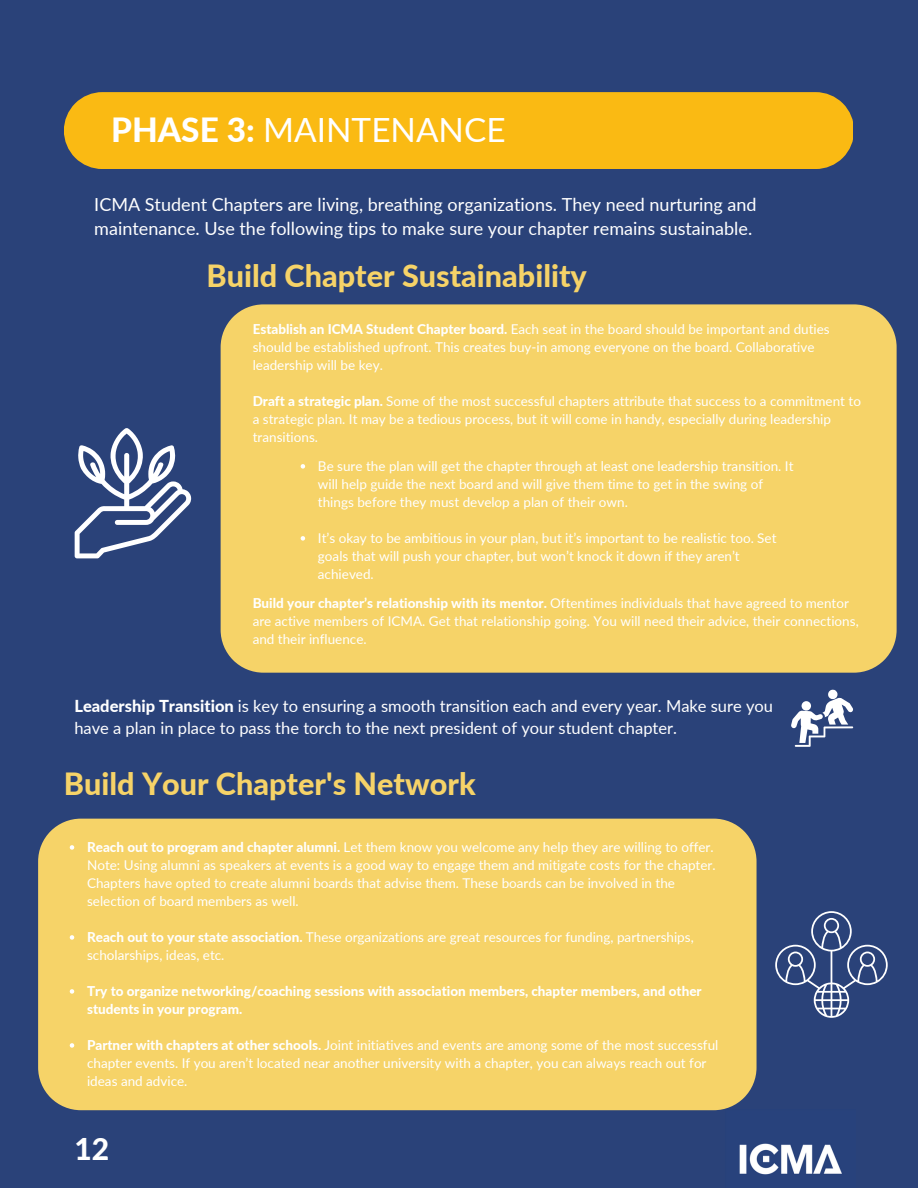
<style>
.page{position:relative;width:918px;height:1188px;background:#2a4279}
.page>*{position:absolute;margin:0;border:0;box-sizing:border-box;transform-origin:0 0}
.t1{font:33.3px "Lato";color:#fff}
.t2{font:800 30.6px "Lato";color:#f6d368}
.t3{font:800 30px "Lato";color:#fff}
.t4{font:18px/24.8px "Lato";color:#fff}
.t5{font:16.5px/22.5px "Lato";color:#fff}
.t6{font:13.5px/18px "Lato";color:#fff}
.t7{font:800 13.5px/18px "Lato";color:#fff}
.s1{font-weight:800}
</style>
<div class="page">
<div style="left:64px;top:92px;width:789px;height:76px;background:#faba13"></div>
<img style="left:739px;top:1143px;width:103px;height:32px">
<div style="left:221px;top:304px;width:676px;height:368px;background:#f6d368"></div>
<svg style="left:301px;top:464px;width:4px;height:5px"></svg>
<svg style="left:301px;top:536px;width:4px;height:5px"></svg>
<svg style="left:75px;top:428px;width:116px;height:130px"></svg>
<svg style="left:791px;top:690px;width:63px;height:57px"></svg>
<div style="left:38px;top:819px;width:719px;height:291px;background:#f6d368"></div>
<svg style="left:70px;top:845px;width:4px;height:5px"></svg>
<svg style="left:70px;top:935px;width:4px;height:5px"></svg>
<svg style="left:70px;top:989px;width:4px;height:5px"></svg>
<svg style="left:70px;top:1043px;width:4px;height:5px"></svg>
<svg style="left:775px;top:911px;width:113px;height:107px"></svg>
<h1 class="t1" style="left:111px;top:109px;width:396px"><span class="s1">PHASE 3:</span> MAINTENANCE</h1>
<h3 class="t4" style="left:94px;top:191px;width:664px">ICMA Student Chapters are living, breathing organizations. They need nurturing and maintenance. Use the following tips to make sure your chapter remains sustainable.</h3>
<h2 class="t2" style="left:206px;top:257px;width:382px">Build Chapter Sustainability</h2>
<p class="t6" style="left:253px;top:320px;width:579px"><span class="s1">Establish an ICMA Student Chapter board.</span> Each seat in the board should be important and duties should be established upfront. This creates buy-in among everyone on the board. Collaborative leadership will be key.</p>
<p class="t6" style="left:253px;top:392px;width:610px"><span class="s1">Draft a strategic plan.</span> Some of the most successful chapters attribute that success to a commitment to a strategic plan. It may be a tedious process, but it will come in handy, especially during leadership transitions.</p>
<p class="t6" style="left:318px;top:457px;width:477px">Be sure the plan will get the chapter through at least one leadership transition. It will help guide the next board and will give them time to get in the swing of things before they must develop a plan of their own.</p>
<p class="t6" style="left:318px;top:529px;width:460px">It’s okay to be ambitious in your plan, but it’s important to be realistic too. Set goals that will push your chapter, but won’t knock it down if they aren’t achieved.</p>
<p class="t6" style="left:253px;top:593px;width:608px"><span class="s1">Build your chapter’s relationship with its mentor.</span> Oftentimes individuals that have agreed to mentor are active members of ICMA. Get that relationship going. You will need their advice, their connections, and their influence.</p>
<p class="t5" style="left:74px;top:694px;width:700px"><span class="s1">Leadership Transition</span> is key to ensuring a smooth transition each and every year. Make sure you have a plan in place to pass the torch to the next president of your student chapter.</p>
<h2 class="t2" style="left:64px;top:764px;width:413px">Build Your Chapter's Network</h2>
<p class="t6" style="left:87px;top:838px;width:630px"><span class="s1">Reach out to program and chapter alumni.</span> Let them know you welcome any help they are willing to offer.<br>Note: Using alumni as speakers at events is a good way to engage them and mitigate costs for the chapter.<br>Chapters have opted to create alumni boards that advise them. These boards can be involved in the selection of board members as well.</p>
<p class="t6" style="left:87px;top:928px;width:608px"><span class="s1">Reach out to your state association.</span> These organizations are great resources for funding, partnerships, scholarships, ideas, etc.</p>
<p class="t7" style="left:87px;top:982px;width:616px">Try to organize networking/coaching sessions with association members, chapter members, and other students in your program.</p>
<p class="t6" style="left:87px;top:1036px;width:633px"><span class="s1">Partner with chapters at other schools.</span> Joint initiatives and events are among some of the most successful chapter events. If you aren’t located near another university with a chapter, you can always reach out for ideas and advice.</p>
<h3 class="t3" style="left:74px;top:1130px;width:36px">12</h3>
</div>
